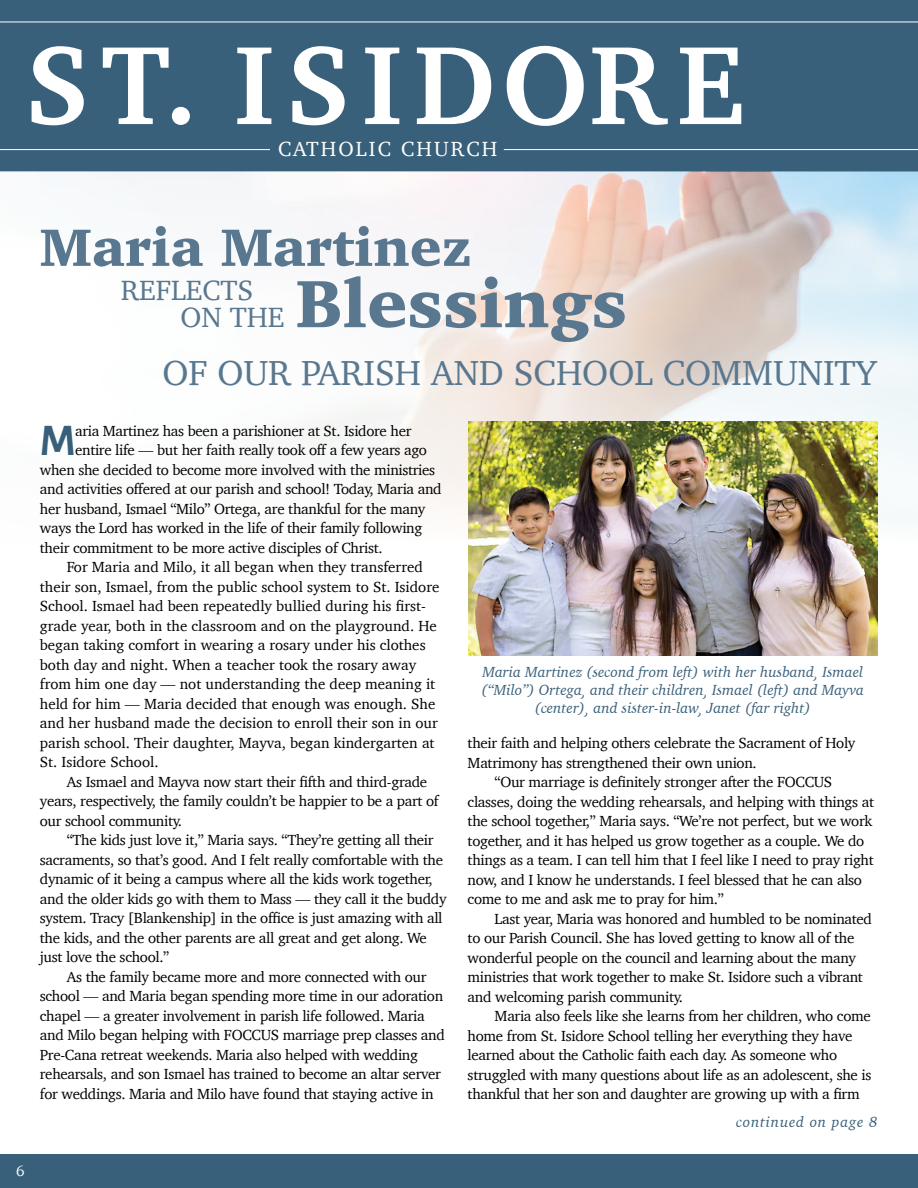
<style>
.page{position:relative;width:918px;height:1188px;background:#fff}
.page>*{position:absolute;margin:0;border:0;box-sizing:border-box;transform-origin:0 0}
.t1{font:700 114px "Charter";letter-spacing:.1em;color:#fff}
.t2{font:900 68.4px "Charter";color:#59778e}
.t3{font:900 53.85px "Charter";color:#59778e}
.t4{font:700 45.3px "Alegreya Sans";color:#39607a}
.t5{font:35.55px "Charter";color:#59778e}
.t6{font:28.65px/27.8px "Charter";color:#59778e}
.t7{font:21px "Charter";letter-spacing:.1em;color:#fff}
.t8{font:15px "Charter";letter-spacing:-.02em;color:#000}
.t9{font:15px "Charter";color:#000}
.t10{font:italic 15px/18px "Charter";color:#39607a;text-align:center}
.t11{font:italic 15px "Charter";letter-spacing:.05em;color:#39607a}
.t12{font:15px "Charter";color:#fff}
</style>
<div class="page">
<div style="left:0;top:1154px;width:918px;height:34px;background:#39607a"></div>
<div style="left:0;top:0;width:918px;height:172px;background:#39607a"></div>
<hr style="left:0;top:22px;width:918px;height:1px;background:#fff">
<hr style="left:0;top:149px;width:270px;height:1px;background:#fff">
<hr style="left:504px;top:149px;width:414px;height:1px;background:#fff">
<img style="left:89px;top:172px;width:828px;height:372px">
<img style="left:468px;top:421px;width:409px;height:234px">
<h1 class="t1" style="left:25px;top:-13px;width:721px">ST. ISIDORE</h1>
<h3 class="t7" style="left:278px;top:130px;width:221px">CATHOLIC CHURCH</h3>
<h3 class="t3" style="left:40px;top:214px;width:433px">Maria Martinez</h3>
<h3 class="t6" style="left:180px;top:276px;width:105px;text-indent:-60px">REFLECTS<br>ON THE</h3>
<h2 class="t2" style="left:296px;top:261px;width:333px">Blessings</h2>
<h3 class="t5" style="left:162px;top:342px;width:716px">OF OUR PARISH AND SCHOOL COMMUNITY</h3>
<h3 class="t4" style="left:40px;top:408px;width:38px">M</h3>
<p class="t8" style="left:75px;top:418px;width:338px">aria Martinez has been a parishioner at St. Isidore her</p>
<p class="t8" style="left:75px;top:437px;width:353px">entire life — but her faith really took off a few years ago</p>
<p class="t8" style="left:40px;top:457px;width:397px">when she decided to become more involved with the ministries</p>
<p class="t8" style="left:40px;top:476px;width:403px">and activities offered at our parish and school! Today, Maria and</p>
<p class="t8" style="left:40px;top:496px;width:387px">her husband, Ismael “Milo” Ortega, are thankful for the many</p>
<p class="t8" style="left:40px;top:515px;width:384px">ways the Lord has worked in the life of their family following</p>
<p class="t8" style="left:40px;top:535px;width:344px">their commitment to be more active disciples of Christ.</p>
<p class="t9" style="left:67px;top:554px;width:358px">For Maria and Milo, it all began when they transferred</p>
<p class="t9" style="left:40px;top:574px;width:401px">their son, Ismael, from the public school system to St. Isidore</p>
<p class="t9" style="left:40px;top:593px;width:388px">School. Ismael had been repeatedly bullied during his first-</p>
<p class="t9" style="left:40px;top:613px;width:398px">grade year, both in the classroom and on the playground. He</p>
<p class="t9" style="left:40px;top:632px;width:387px">began taking comfort in wearing a rosary under his clothes</p>
<p class="t9" style="left:40px;top:652px;width:378px">both day and night. When a teacher took the rosary away</p>
<p class="t9" style="left:40px;top:671px;width:397px">from him one day — not understanding the deep meaning it</p>
<p class="t9" style="left:40px;top:691px;width:397px">held for him — Maria decided that enough was enough. She</p>
<p class="t9" style="left:40px;top:710px;width:399px">and her husband made the decision to enroll their son in our</p>
<p class="t9" style="left:40px;top:730px;width:396px">parish school. Their daughter, Mayva, began kindergarten at</p>
<p class="t9" style="left:40px;top:749px;width:120px">St. Isidore School.</p>
<p class="t8" style="left:67px;top:769px;width:362px">As Ismael and Mayva now start their fifth and third-grade</p>
<p class="t8" style="left:40px;top:788px;width:400px">years, respectively, the family couldn’t be happier to be a part of</p>
<p class="t8" style="left:40px;top:808px;width:144px">our school community.</p>
<p class="t8" style="left:67px;top:827px;width:368px">“The kids just love it,” Maria says. “They’re getting all their</p>
<p class="t8" style="left:40px;top:847px;width:405px">sacraments, so that’s good. And I felt really comfortable with the</p>
<p class="t8" style="left:40px;top:866px;width:394px">dynamic of it being a campus where all the kids work together,</p>
<p class="t8" style="left:40px;top:886px;width:408px">and the older kids go with them to Mass — they call it the buddy</p>
<p class="t8" style="left:40px;top:905px;width:404px">system. Tracy [Blankenship] in the office is just amazing with all</p>
<p class="t8" style="left:40px;top:925px;width:389px">the kids, and the other parents are all great and get along. We</p>
<p class="t8" style="left:40px;top:944px;width:131px">just love the school.”</p>
<p class="t8" style="left:67px;top:964px;width:361px">As the family became more and more connected with our</p>
<p class="t8" style="left:40px;top:983px;width:405px">school — and Maria began spending more time in our adoration</p>
<p class="t8" style="left:40px;top:1003px;width:386px">chapel — a greater involvement in parish life followed. Maria</p>
<p class="t8" style="left:40px;top:1022px;width:407px">and Milo began helping with FOCCUS marriage prep classes and</p>
<p class="t8" style="left:40px;top:1042px;width:380px">Pre-Cana retreat weekends. Maria also helped with wedding</p>
<p class="t8" style="left:40px;top:1061px;width:403px">rehearsals, and son Ismael has trained to become an altar server</p>
<p class="t8" style="left:40px;top:1081px;width:395px">for weddings. Maria and Milo have found that staying active in</p>
<p class="t12" style="left:16px;top:1158px;width:10px">6</p>
<p class="t10" style="left:482px;top:663px;width:384px">Maria Martinez (second from left) with her husband, Ismael (“Milo”) Ortega, and their children, Ismael (left) and Mayva (center), and sister-in-law, Janet (far right)</p>
<p class="t8" style="left:468px;top:730px;width:389px">their faith and helping others celebrate the Sacrament of Holy</p>
<p class="t8" style="left:468px;top:750px;width:291px">Matrimony has strengthened their own union.</p>
<p class="t8" style="left:495px;top:769px;width:339px">“Our marriage is definitely stronger after the FOCCUS</p>
<p class="t8" style="left:468px;top:789px;width:408px">classes, doing the wedding rehearsals, and helping with things at</p>
<p class="t8" style="left:468px;top:808px;width:406px">the school together,” Maria says. “We’re not perfect, but we work</p>
<p class="t8" style="left:468px;top:828px;width:398px">together, and it has helped us grow together as a couple. We do</p>
<p class="t8" style="left:468px;top:847px;width:408px">things as a team. I can tell him that I feel like I need to pray right</p>
<p class="t8" style="left:468px;top:867px;width:396px">now, and I know he understands. I feel blessed that he can also</p>
<p class="t8" style="left:468px;top:886px;width:258px">come to me and ask me to pray for him.”</p>
<p class="t8" style="left:495px;top:906px;width:379px">Last year, Maria was honored and humbled to be nominated</p>
<p class="t8" style="left:468px;top:925px;width:388px">to our Parish Council. She has loved getting to know all of the</p>
<p class="t8" style="left:468px;top:945px;width:390px">wonderful people on the council and learning about the many</p>
<p class="t8" style="left:468px;top:964px;width:397px">ministries that work together to make St. Isidore such a vibrant</p>
<p class="t8" style="left:468px;top:984px;width:217px">and welcoming parish community.</p>
<p class="t8" style="left:495px;top:1003px;width:378px">Maria also feels like she learns from her children, who come</p>
<p class="t8" style="left:468px;top:1023px;width:386px">home from St. Isidore School telling her everything they have</p>
<p class="t8" style="left:468px;top:1042px;width:371px">learned about the Catholic faith each day. As someone who</p>
<p class="t8" style="left:468px;top:1062px;width:405px">struggled with many questions about life as an adolescent, she is</p>
<p class="t8" style="left:468px;top:1081px;width:394px">thankful that her son and daughter are growing up with a firm</p>
<p class="t11" style="left:736px;top:1109px;width:143px">continued on page 8</p>
</div>
